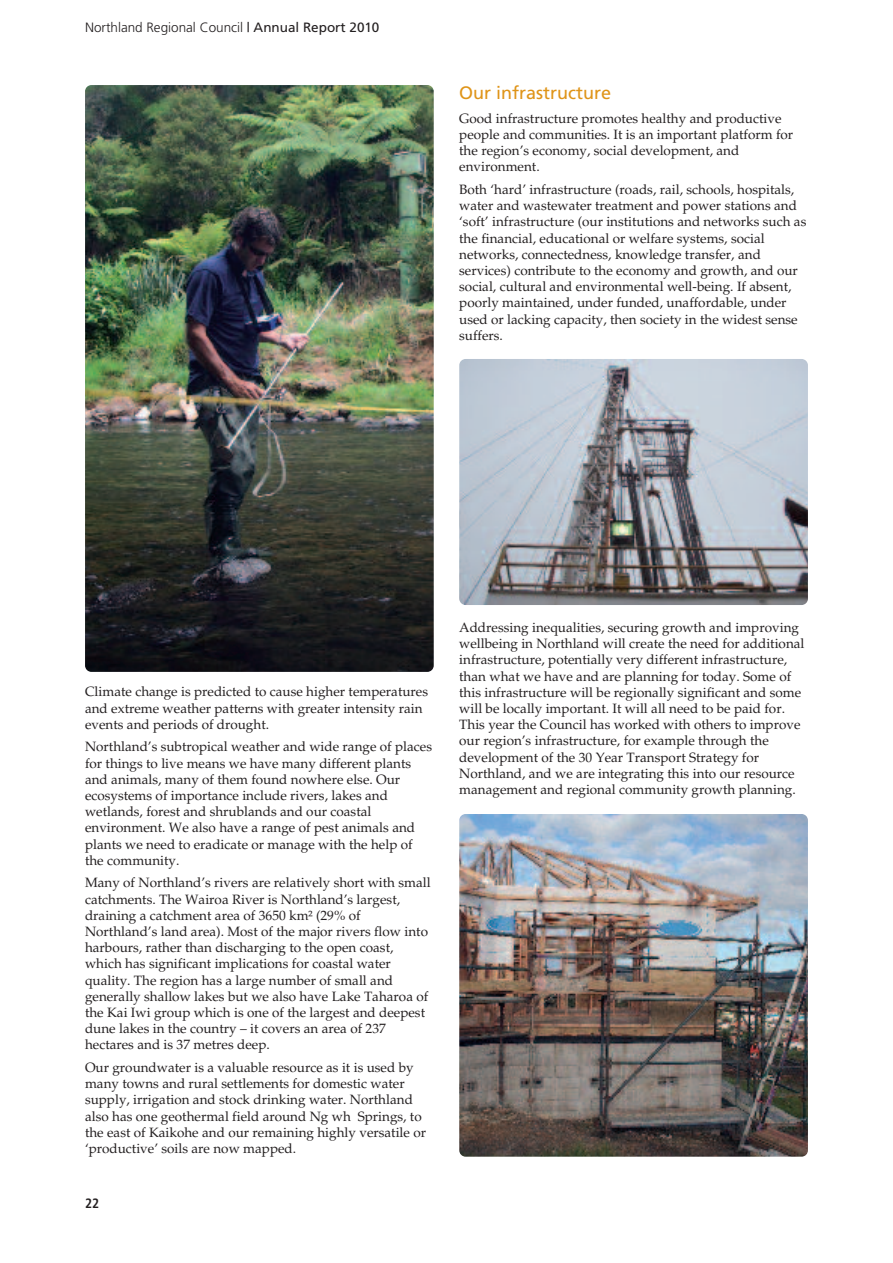
<style>
.page{position:relative;width:893px;height:1263px;background:#fff}
.page>*{position:absolute;margin:0;border:0;box-sizing:border-box;transform-origin:0 0}
.t1{font:18px "Frutiger Maori";color:#df9418}
.t2{font:13.5px/16.2px "Palatino Maori";color:#231f20}
.t3{font:300 13.5px "Frutiger Maori";color:#231f20}
.t4{font:700 condensed 13.5px "Frutiger Maori";color:#231f20}
.s1{font-weight:400}
</style>
<div class="page">
<img style="left:85px;top:85px;width:349px;height:587px;border-radius:6px">
<img style="left:459px;top:359px;width:349px;height:246px;border-radius:6px">
<img style="left:459px;top:814px;width:349px;height:343px;border-radius:6px">
<p class="t3" style="left:85px;top:22px;width:296px">Northland Regional Council <span class="s1">| Annual Report 2010</span></p>
<h1 class="t1" style="left:459px;top:86px;width:153px">Our infrastructure</h1>
<p class="t2" style="left:459px;top:112px;width:335px">Good infrastructure promotes healthy and productive people and communities. It is an important platform for the region’s economy, social development, and environment.</p>
<p class="t2" style="left:459px;top:183px;width:349px">Both ‘hard’ infrastructure (roads, rail, schools, hospitals, water and wastewater treatment and power stations and ‘soft’ infrastructure (our institutions and networks such as the financial, educational or welfare systems, social networks, connectedness, knowledge transfer, and services) contribute to the economy and growth, and our social, cultural and environmental well-being. If absent, poorly maintained, under funded, unaffordable, under used or lacking capacity, then society in the widest sense suffers.</p>
<p class="t2" style="left:85px;top:685px;width:345px">Climate change is predicted to cause higher temperatures and extreme weather patterns with greater intensity rain events and periods of drought.</p>
<p class="t2" style="left:85px;top:740px;width:349px">Northland’s subtropical weather and wide range of places for things to live means we have many different plants and animals, many of them found nowhere else. Our ecosystems of importance include rivers, lakes and wetlands, forest and shrublands and our coastal environment. We also have a range of pest animals and plants we need to eradicate or manage with the help of the community.</p>
<p class="t2" style="left:85px;top:876px;width:347px">Many of Northland’s rivers are relatively short with small catchments. The Wairoa River is Northland’s largest, draining a catchment area of 3650 km² (29% of Northland’s land area). Most of the major rivers flow into harbours, rather than discharging to the open coast, which has significant implications for coastal water quality. The region has a large number of small and generally shallow lakes but we also have Lake Taharoa of the Kai Iwi group which is one of the largest and deepest dune lakes in the country – it covers an area of 237 hectares and is 37 metres deep.</p>
<p class="t2" style="left:85px;top:1061px;width:342px">Our groundwater is a valuable resource as it is used by many towns and rural settlements for domestic water supply, irrigation and stock drinking water. Northland also has one geothermal field around Ng wh Springs, to the east of Kaikohe and our remaining highly versatile or ‘productive’ soils are now mapped.</p>
<p class="t4" style="left:85px;top:1198px;width:16px">22</p>
<p class="t2" style="left:459px;top:621px;width:347px">Addressing inequalities, securing growth and improving wellbeing in Northland will create the need for additional infrastructure, potentially very different infrastructure, than what we have and are planning for today. Some of this infrastructure will be regionally significant and some will be locally important. It will all need to be paid for.<br>This year the Council has worked with others to improve our region’s infrastructure, for example through the development of the 30 Year Transport Strategy for Northland, and we are integrating this into our resource management and regional community growth planning.</p>
</div>
